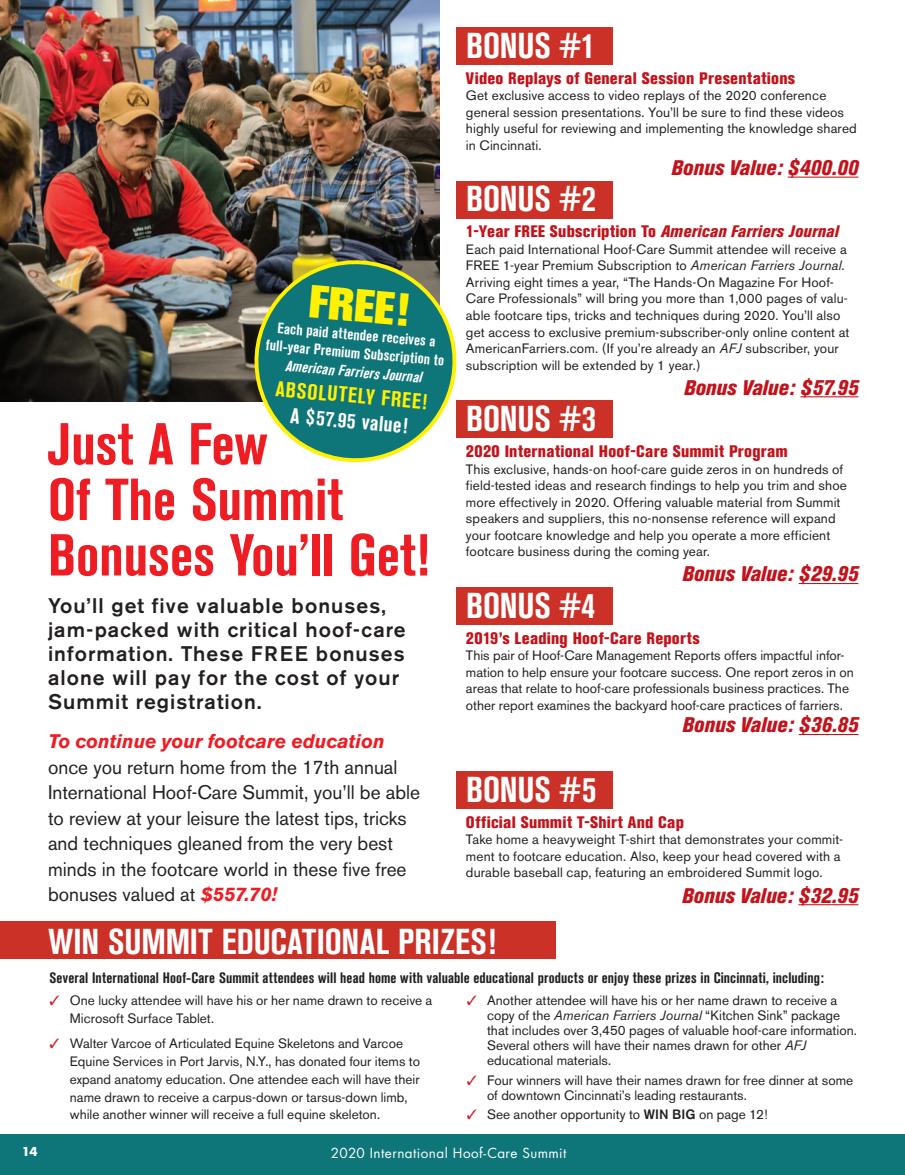
<style>
.page{position:relative;width:905px;height:1175px;background:#fff}
.page>*{position:absolute;margin:0;border:0;box-sizing:border-box;transform-origin:0 0}
.Page_10_Headline{font:700 condensed 58.5px/55.5px "Akzidenz Grotesk BE";color:#ee1d23}
.t1{font:800 45.9px "Akzidenz Grotesk BE";color:#fff101}
.BONUS{font:700 condensed 35.7px "Akzidenz Grotesk BE";letter-spacing:-.005em;color:#fff}
.t2{font:700 condensed 21.45px/25.8px "Akzidenz Grotesk BE";color:#fff101;text-align:center}
.Page_10_Deck{font:500 21px/24px "Akzidenz Grotesk BE";letter-spacing:.05em;color:#231f20}
.Bonus_value{font:italic 800 condensed 21px "Akzidenz Grotesk BE";color:#c4121a}
.Bonus_description{font:italic 800 condensed 21px "Akzidenz Grotesk BE";letter-spacing:.005em;color:#c4121a}
.Page_10_Body{font:19.5px/25.5px "Akzidenz Grotesk BE";color:#231f20}
.Bonus_title{font:800 condensed 16.5px "Akzidenz Grotesk BE";letter-spacing:.015em;color:#c4121a}
.t3{font:700 condensed 15.15px/18.5px "Akzidenz Grotesk BE";color:#fff;text-align:center}
.Page_10_Checked_Intr{font:700 condensed 15px "Akzidenz Grotesk BE";letter-spacing:.01em;color:#231f20}
.Bonus_description-2{font:13.5px/16.5px "Akzidenz Grotesk BE";letter-spacing:.005em;color:#231f20}
.t4{font:13.5px "Futura";letter-spacing:.03em;color:#fff}
.t5{font:700 12px "Futura";color:#fff}
.s1{font-style:italic}
.s2{color:#fff}
.s3{font-weight:700;font-style:italic;color:#ee1d23}
.s4{color:#d1232a}
.s5{font-weight:500}
</style>
<div class="page">
<div style="left:0;top:1134px;width:904px;height:40px;background:#0e7579"></div>
<img style="left:0;top:0;width:440px;height:402px">
<hr style="left:800px;top:396px;width:58px;height:1px;background:#c4121a">
<div style="left:456px;top:181px;width:156px;height:37px;background:#cc3128"></div>
<hr style="left:787px;top:177px;width:71px;height:1px;background:#c4121a">
<div style="left:456px;top:27px;width:156px;height:38px;background:#cc3128"></div>
<hr style="left:798px;top:734px;width:60px;height:1px;background:#c4121a">
<div style="left:456px;top:587px;width:156px;height:38px;background:#cc3128"></div>
<hr style="left:798px;top:904px;width:60px;height:1px;background:#c4121a">
<div style="left:456px;top:771px;width:156px;height:37px;background:#cc3128"></div>
<hr style="left:798px;top:583px;width:60px;height:1px;background:#c4121a">
<div style="left:456px;top:400px;width:156px;height:38px;background:#cc3128"></div>
<div style="left:0;top:921px;width:555px;height:38px;background:#cc3128"></div>
<svg style="left:247px;top:252px;width:210px;height:211px;background:#488b7e"></svg>
<p class="t5" style="left:22px;top:1143px;width:17px">14</p>
<p class="BONUS" style="left:466px;top:25px;width:131px">BONUS #1</p>
<p class="Bonus_title" style="left:466px;top:68px;width:330px">Video Replays of General Session Presentations</p>
<p class="Bonus_description-2" style="left:466px;top:87px;width:392px">Get exclusive access to video replays of the 2020 conference general session presentations. You’ll be sure to find these videos highly useful for reviewing and implementing the knowledge shared in Cincinnati.</p>
<p class="Bonus_value" style="left:671px;top:156px;width:189px">Bonus Value: $400.00</p>
<p class="t1" style="left:311px;top:275px;width:102px;rotate:5deg">FREE!</p>
<p class="t3" style="left:268px;top:318px;width:180px;rotate:5deg">Each paid attendee receives a full-year Premium Subscription to<br><span class="s1">American Farriers Journal</span></p>
<p class="t2" style="left:277px;top:376px;width:154px;rotate:5deg">ABSOLUTELY FREE!<br><span class="s2">A $57.95 value!</span></p>
<p class="Page_10_Headline" style="left:48px;top:417px;width:382px">Just A Few<br>Of The Summit<br>Bonuses You’ll Get!</p>
<p class="Page_10_Deck" style="left:48px;top:593px;width:359px">You’ll get five valuable bonuses, jam-packed with critical hoof-care information. These FREE bonuses alone will pay for the cost of your<br>Summit registration.</p>
<p class="Page_10_Body" style="left:48px;top:728px;width:373px"><span class="s3">To continue your footcare education </span>once you return home from the 17th annual International Hoof-Care Summit, you’ll be able to review at your leisure the latest tips, tricks and techniques gleaned from the very best minds in the footcare world in these five free bonuses valued at <span class="s3">$557.70!</span></p>
<p class="BONUS" style="left:466px;top:178px;width:131px">BONUS #2</p>
<p class="Bonus_title" style="left:466px;top:222px;width:374px">1-Year FREE Subscription To <span class="s1">American Farriers Journal</span></p>
<p class="Bonus_description-2" style="left:466px;top:241px;width:385px">Each paid International Hoof-Care Summit attendee will receive a FREE 1-year Premium Subscription to <span class="s1">American Farriers Journal</span>.<br>Arriving eight times a year, “The Hands-On Magazine For Hoof-Care Professionals” will bring you more than 1,000 pages of valu&shy;able footcare tips, tricks and techniques during 2020. You’ll also get access to exclusive premium-subscriber-only online content at AmericanFarriers.com. (If you’re already an <span class="s1">AFJ</span> subscriber, your subscription will be extended by 1 year.)</p>
<p class="Bonus_value" style="left:683px;top:376px;width:176px">Bonus Value: $57.95</p>
<p class="BONUS" style="left:466px;top:398px;width:131px">BONUS #3</p>
<p class="Bonus_title" style="left:466px;top:442px;width:323px">2020 International Hoof-Care Summit Program</p>
<p class="Bonus_description-2" style="left:466px;top:461px;width:382px">This exclusive, hands-on hoof-care guide zeros in on hundreds of field-tested ideas and research findings to help you trim and shoe more effectively in 2020. Offering valuable material from Summit speakers and suppliers, this no-nonsense reference will expand your footcare knowledge and help you operate a more efficient footcare business during the coming year.</p>
<p class="Bonus_value" style="left:682px;top:562px;width:178px">Bonus Value: $29.95</p>
<p class="BONUS" style="left:466px;top:585px;width:131px">BONUS #4</p>
<p class="Bonus_title" style="left:466px;top:628px;width:235px">2019’s Leading Hoof-Care Reports</p>
<p class="Bonus_description-2" style="left:466px;top:647px;width:389px">This pair of Hoof-Care Management Reports offers impactful infor&shy;mation to help ensure your footcare success. One report zeros in on areas that relate to hoof-care professionals business practices. The other report examines the backyard hoof-care practices of farriers.</p>
<p class="Bonus_description" style="left:682px;top:713px;width:178px">Bonus Value: $36.85</p>
<p class="BONUS" style="left:466px;top:769px;width:131px">BONUS #5</p>
<p class="Bonus_title" style="left:466px;top:812px;width:219px">Official Summit T-Shirt And Cap</p>
<p class="Bonus_description-2" style="left:466px;top:831px;width:378px">Take home a heavyweight T-shirt that demonstrates your commit&shy;ment to footcare education. Also, keep your head covered with a durable baseball cap, featuring an embroidered Summit logo.</p>
<p class="Bonus_value" style="left:681px;top:883px;width:178px">Bonus Value: $32.95</p>
<p class="BONUS" style="left:48px;top:920px;width:449px">WIN SUMMIT EDUCATIONAL PRIZES!</p>
<p class="Page_10_Checked_Intr" style="left:50px;top:969px;width:776px">Several International Hoof-Care Summit attendees will head home with valuable educational products or enjoy these prizes in Cincinnati, including:</p>
<p class="Bonus_description-2" style="left:70px;top:991px;width:364px;line-height:18px;text-indent:-20px"><span class="s4">✓</span> One lucky attendee will have his or her name drawn to receive a<br>Microsoft Surface Tablet.</p>
<p class="Bonus_description-2" style="left:70px;top:1034px;width:352px;line-height:18px;text-indent:-20px"><span class="s4">✓</span> Walter Varcoe of Articulated Equine Skeletons and Varcoe Equine Services in Port Jarvis, N.Y., has donated four items to expand anatomy education. One attendee each will have their name drawn to receive a carpus-down or tarsus-down limb, while another winner will receive a full equine skeleton.</p>
<p class="Bonus_description-2" style="left:487px;top:992px;width:371px;line-height:15px;text-indent:-20px"><span class="s4">✓</span> Another attendee will have his or her name drawn to receive a copy of the <span class="s1">American Farriers Journal</span> “Kitchen Sink” package that includes over 3,450 pages of valuable hoof-care information.<br>Several others will have their names drawn for other <span class="s1">AFJ </span>educational materials.</p>
<p class="Bonus_description-2" style="left:487px;top:1072px;width:368px;line-height:15px;text-indent:-20px"><span class="s4">✓</span> Four winners will have their names drawn for free dinner at some of downtown Cincinnati’s leading restaurants.</p>
<p class="Bonus_description-2" style="left:466px;top:1106px;width:302px"><span class="s4">✓</span> See another opportunity to <span class="s5">WIN BIG</span> on page 12!</p>
<p class="t4" style="left:331px;top:1143px;width:237px">2020 International Hoof-Care Summit</p>
</div>
